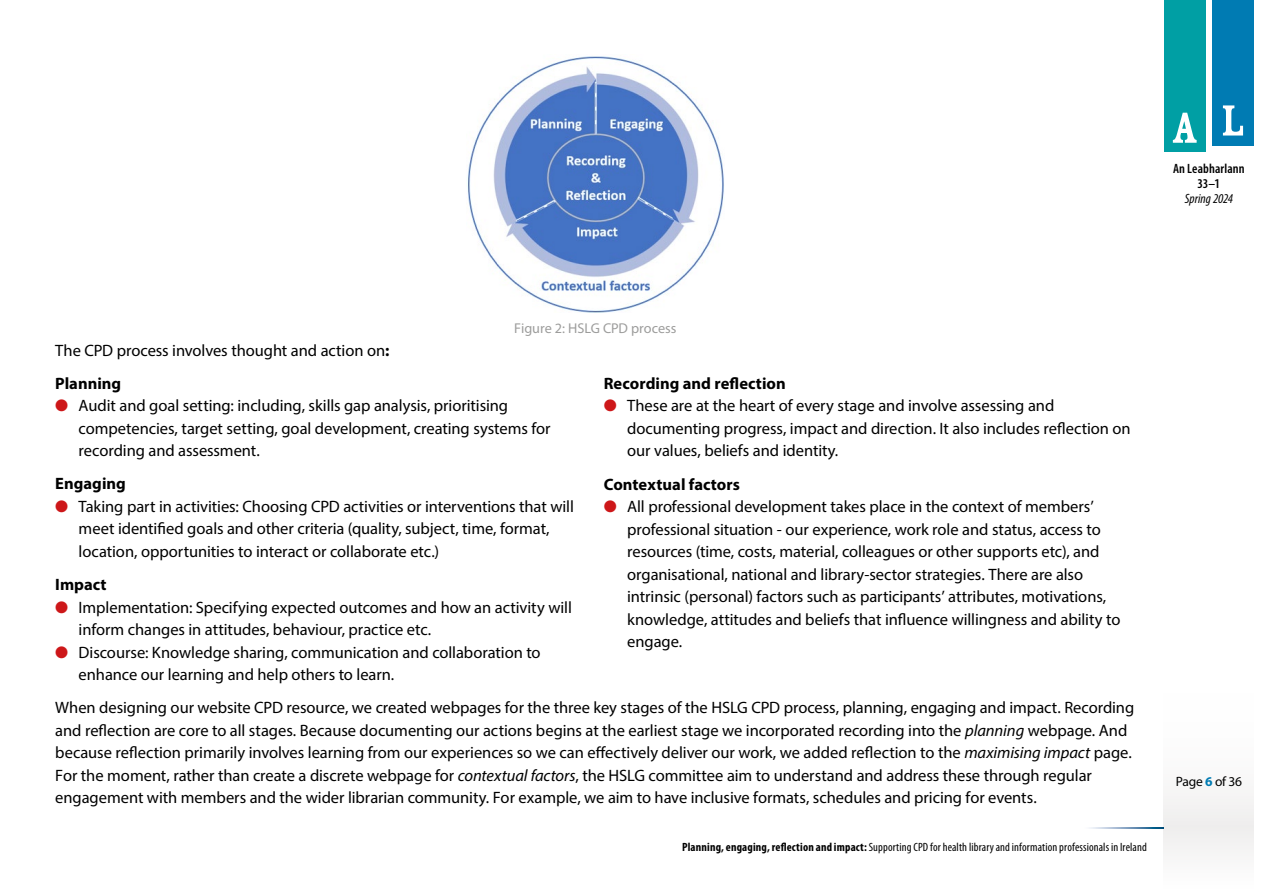
<style>
.page{position:relative;width:1263px;height:893px;background:#fff}
.page>*{position:absolute;margin:0;border:0;box-sizing:border-box;transform-origin:0 0}
.t1{font:16.5px/22.5px "Myriad Pro";letter-spacing:-.005em;color:#000}
.t2{font:700 16.5px "Myriad Pro";color:#000}
.t3{font:14.25px "Myriad Pro";color:#9d9d9c}
.t4{font:600 condensed 13.5px/15px "Myriad Pro";letter-spacing:.01em;color:#000;text-align:center}
.t5{font:italic condensed 13.5px "Myriad Pro";color:#000}
.t6{font:13.5px "Myriad Pro";letter-spacing:-.015em;color:#000}
.t7{font:condensed 12px "Myriad Pro";letter-spacing:.01em;color:#000}
.s1{font-weight:700}
.s2{color:#cd1719}
.s3{font-style:italic}
.s4{font-weight:700;color:#007bb3}
</style>
<div class="page">
<img style="left:467px;top:56px;width:257px;height:256px">
<div style="left:1164px;top:622px;width:90px;height:271px;background:linear-gradient(to right,#fafafa,#fafafa)"></div>
<div style="left:1164px;top:0;width:41px;height:152px;background:#009fa4"></div>
<svg style="left:1173px;top:113px;width:23px;height:30px"></svg>
<div style="left:1212px;top:0;width:42px;height:145px;background:#007bb3"></div>
<svg style="left:1223px;top:105px;width:20px;height:31px"></svg>
<svg style="left:1090px;top:828px;width:74px;height:1px"></svg>
<p class="t4" style="left:1173px;top:161px;width:73px">An Leabharlann<br>33–1</p>
<p class="t5" style="left:1185px;top:190px;width:50px">Spring 2024</p>
<p class="t3" style="left:514px;top:320px;width:164px">Figure 2: HSLG CPD process</p>
<p class="t1" style="left:55px;top:333px;width:336px;line-height:33.2px">The CPD process involves thought and action on<span class="s1">:<br>Planning</span></p>
<p class="t1" style="left:79px;top:394px;width:473px;text-indent:-23px"><span class="s2">●</span> Audit and goal setting: including, skills gap analysis, prioritising competencies, target setting, goal development, creating systems for recording and assessment.</p>
<p class="t2" style="left:55px;top:473px;width:72px">Engaging</p>
<p class="t1" style="left:79px;top:495px;width:497px;text-indent:-23px"><span class="s2">●</span> Taking part in activities: Choosing CPD activities or interventions that will meet identified goals and other criteria (quality, subject, time, format, location, opportunities to interact or collaborate etc.)</p>
<p class="t2" style="left:55px;top:574px;width:53px">Impact</p>
<p class="t1" style="left:79px;top:596px;width:495px;text-indent:-23px"><span class="s2">●</span> Implementation: Specifying expected outcomes and how an activity will inform changes in attitudes, behaviour, practice etc.</p>
<p class="t1" style="left:79px;top:641px;width:463px;text-indent:-23px"><span class="s2">●</span> Discourse: Knowledge sharing, communication and collaboration to enhance our learning and help others to learn.</p>
<p class="t2" style="left:604px;top:373px;width:184px">Recording and reflection</p>
<p class="t1" style="left:627px;top:394px;width:505px;text-indent:-23px"><span class="s2">●</span> These are at the heart of every stage and involve assessing and documenting progress, impact and direction. It also includes reflection on our values, beliefs and identity.</p>
<p class="t2" style="left:604px;top:473px;width:138px">Contextual factors</p>
<p class="t1" style="left:627px;top:495px;width:495px;text-indent:-23px"><span class="s2">●</span> All professional development takes place in the context of members’ professional situation - our experience, work role and status, access to resources (time, costs, material, colleagues or other supports etc), and organisational, national and library-sector strategies. There are also intrinsic (personal) factors such as participants’ attributes, motivations, knowledge, attitudes and beliefs that influence willingness and ability to engage.</p>
<p class="t1" style="left:55px;top:696px;width:1080px">When designing our website CPD resource, we created webpages for the three key stages of the HSLG CPD process, planning, engaging and impact. Recording and reflection are core to all stages. Because documenting our actions begins at the earliest stage we incorporated recording into the <span class="s3">planning</span> webpage. And because reflection primarily involves learning from our experiences so we can effectively deliver our work, we added reflection to the <span class="s3">maximising impact</span> page.<br>For the moment, rather than create a discrete webpage for <span class="s3">contextual factors</span>, the HSLG committee aim to understand and address these through regular engagement with members and the wider librarian community. For example, we aim to have inclusive formats, schedules and pricing for events.</p>
<p class="t7" style="left:682px;top:840px;width:466px"><span class="s1">Planning, engaging, reflection and impact:</span> Supporting CPD for health library and information professionals in Ireland</p>
<p class="t6" style="left:1176px;top:773px;width:68px">Page <span class="s4">6</span> of 36</p>
</div>
